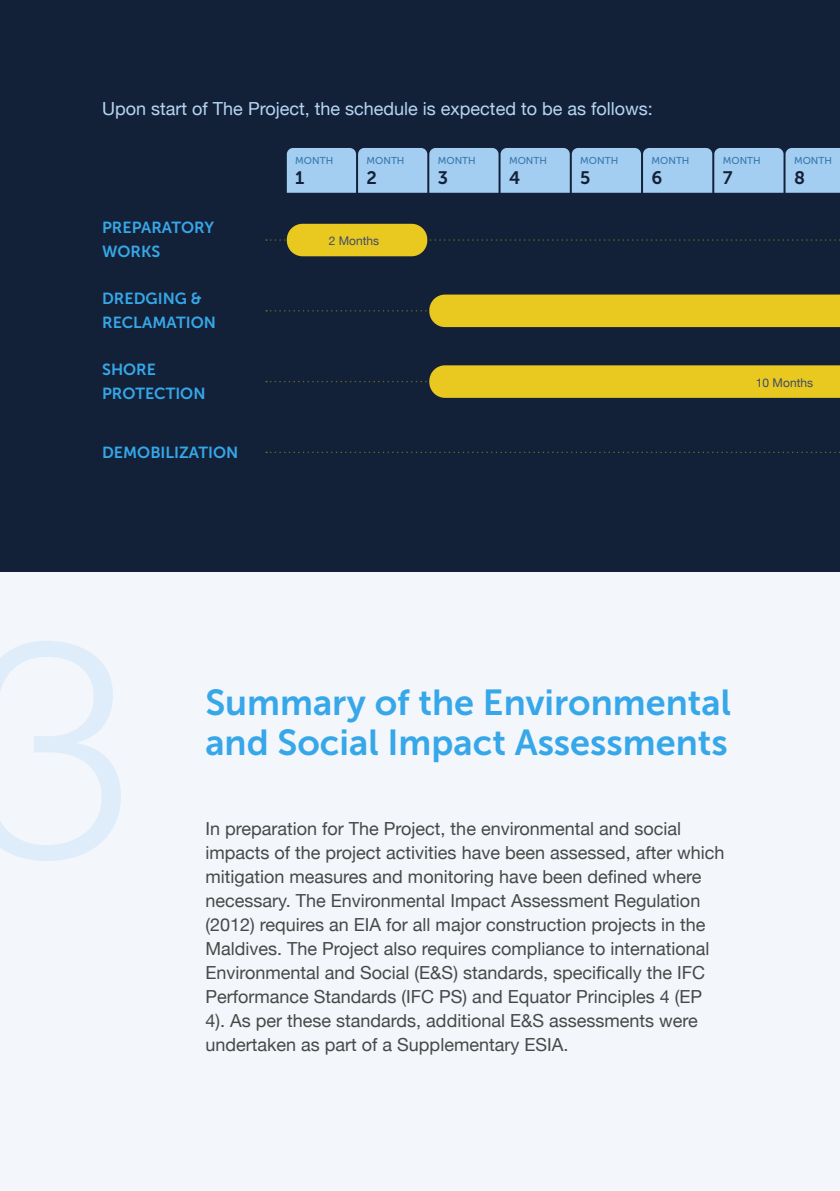
<style>
.page{position:relative;width:840px;height:1191px;background:#fff}
.page>*{position:absolute;margin:0;border:0;box-sizing:border-box;transform-origin:0 0}
.t1{font:36px/40px "Museo Sans 700";color:#36a7e9}
.t2{font:18px/24px "Helvetica Neue";color:#484848}
.t3{font:18px "Helvetica Neue";color:#b5d6f4}
.t4{font:18px "Museo Sans 700";color:#132138}
.t5{font:16px/24px "Museo Sans 700";color:#36a7e9}
.t6{font:12px "Helvetica Neue";color:#3e4b6a}
.t7{font:10px "Museo Sans 500";color:#3778ae}
</style>
<div class="page">
<div style="left:0;top:0;width:839px;height:1191px;background:#f3f6fa"></div>
<div style="left:0;top:0;width:839px;height:571px;background:#132138"></div>
<svg style="left:287px;top:148px;width:552px;height:45px;background:#9dc6e9"></svg>
<svg style="left:266px;top:239px;width:574px;height:2px"></svg>
<svg style="left:266px;top:451px;width:574px;height:2px"></svg>
<div style="left:287px;top:224px;width:140px;height:32px;background:#e9c920;border-radius:16px"></div>
<svg style="left:266px;top:294px;width:574px;height:33px"></svg>
<svg style="left:266px;top:365px;width:574px;height:33px"></svg>
<p class="t3" style="left:102px;top:95px;width:552px">Upon start of The Project, the schedule is expected to be as follows:</p>
<p class="t7" style="left:295px;top:155px;width:39px">MONTH</p>
<p class="t7" style="left:366px;top:155px;width:39px">MONTH</p>
<p class="t7" style="left:437px;top:155px;width:39px">MONTH</p>
<p class="t7" style="left:508px;top:155px;width:39px">MONTH</p>
<p class="t7" style="left:580px;top:155px;width:39px">MONTH</p>
<p class="t7" style="left:651px;top:155px;width:39px">MONTH</p>
<p class="t7" style="left:722px;top:155px;width:39px">MONTH</p>
<p class="t7" style="left:793px;top:155px;width:39px">MONTH</p>
<p class="t4" style="left:295px;top:167px;width:11px">1</p>
<p class="t4" style="left:366px;top:167px;width:12px">2</p>
<p class="t4" style="left:437px;top:167px;width:12px">3</p>
<p class="t4" style="left:508px;top:167px;width:13px">4</p>
<p class="t4" style="left:580px;top:167px;width:12px">5</p>
<p class="t4" style="left:651px;top:167px;width:12px">6</p>
<p class="t4" style="left:722px;top:167px;width:11px">7</p>
<p class="t4" style="left:793px;top:167px;width:12px">8</p>
<p class="t5" style="left:102px;top:216px;width:113px">PREPARATORY<br>WORKS</p>
<p class="t5" style="left:102px;top:286px;width:115px">DREDGING &amp;<br>RECLAMATION</p>
<p class="t5" style="left:102px;top:357px;width:105px">SHORE<br>PROTECTION</p>
<p class="t6" style="left:328px;top:232px;width:52px">2 Months</p>
<p class="t6" style="left:755px;top:373px;width:59px">10 Months</p>
<p class="t5" style="left:102px;top:441px;width:138px">DEMOBILIZATION</p>
<h1 class="t1" style="left:205px;top:682px;width:527px">Summary of the Environmental and Social Impact Assessments</h1>
<p class="t2" style="left:205px;top:817px;width:520px">In preparation for The Project, the environmental and social impacts of the project activities have been assessed, after which mitigation measures and monitoring have been defined where necessary. The Environmental Impact Assessment Regulation (2012) requires an EIA for all major construction projects in the Maldives. The Project also requires compliance to international Environmental and Social (E&amp;S) standards, specifically the IFC Performance Standards (IFC PS) and Equator Principles 4 (EP 4). As per these standards, additional E&amp;S assessments were undertaken as part of a Supplementary ESIA.</p>
</div>
